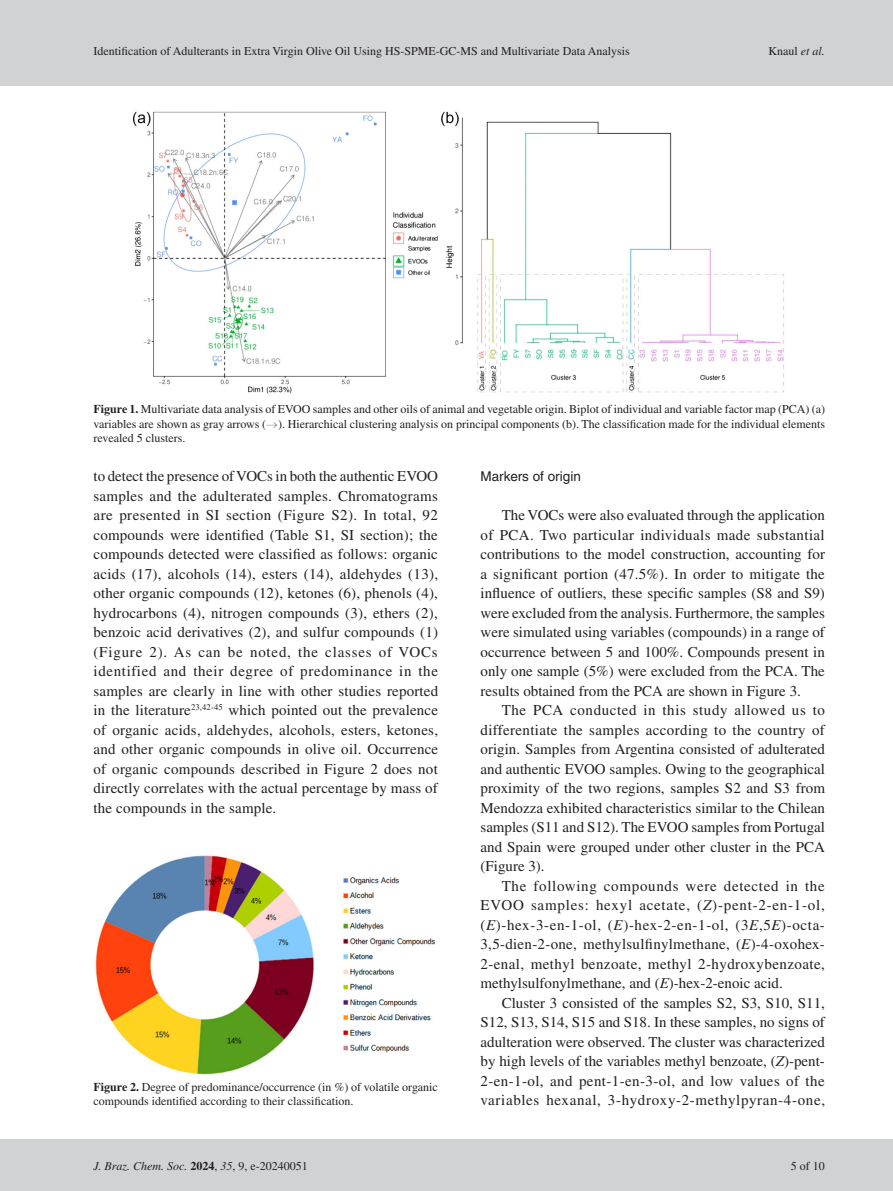
<style>
.page{position:relative;width:893px;height:1191px;background:#fff}
.page>*{position:absolute;margin:0;border:0;box-sizing:border-box;transform-origin:0 0}
.t1{font:15px/19.5px "Times LT Std";color:#231f20;text-align:justify}
.Sub-sessão{font:13.5px "Helvetica LT Std";color:#231f20}
.Figura{font:12px/14.4px "Times LT Std";color:#231f20;text-align:justify}
.t2{font:italic 12px "Times LT Std";color:#231f20}
.s1{font-style:italic}
.s2{font-weight:700}
.s3{color:#999}
.s4{font-weight:700;font-style:normal}
.s5{font-style:normal}
</style>
<div class="page">
<div style="left:0;top:0;width:893px;height:86px;background:#d1d2d4"></div>
<div style="left:0;top:1139px;width:893px;height:52px;background:#d1d2d4"></div>
<img style="left:132px;top:111px;width:652px;height:283px">
<img style="left:95px;top:855px;width:341px;height:220px">
<p class="Figura" style="left:94px;top:44px;width:538px">Identification of Adulterants in Extra Virgin Olive Oil Using HS-SPME-GC-MS and Multivariate Data Analysis</p>
<p class="Figura" style="left:769px;top:44px;width:58px">Knaul <span class="s1">et al.</span></p>
<p class="Figura" style="left:94px;top:402px;width:733px"><span class="s2">Figure 1.</span> Multivariate data analysis of EVOO samples and other oils of animal and vegetable origin. Biplot of individual and variable factor map (PCA) (a) variables are shown as gray arrows (<span class="s3">→</span>). Hierarchical clustering analysis on principal components (b). The classification made for the individual elements revealed 5 clusters.</p>
<p class="t1" style="left:94px;top:466px;width:346px">to detect the presence of VOCs in both the authentic EVOO samples and the adulterated samples. Chromatograms are presented in SI section (Figure S2). In total, 92 compounds were identified (Table S1, SI section); the compounds detected were classified as follows: organic acids (17), alcohols (14), esters (14), aldehydes (13), other organic compounds (12), ketones (6), phenols (4), hydrocarbons (4), nitrogen compounds (3), ethers (2), benzoic acid derivatives (2), and sulfur compounds (1) (Figure 2). As can be noted, the classes of VOCs identified and their degree of predominance in the samples are clearly in line with other studies reported in the literature<sup>23,42-45</sup> which pointed out the prevalence of organic acids, aldehydes, alcohols, esters, ketones, and other organic compounds in olive oil. Occurrence of organic compounds described in Figure 2 does not directly correlates with the actual percentage by mass of the compounds in the sample.</p>
<p class="Sub-sessão" style="left:480px;top:468px;width:102px">Markers of origin</p>
<p class="t1" style="left:480px;top:505px;width:346px;text-indent:21px">The VOCs were also evaluated through the application of PCA. Two particular individuals made substantial contributions to the model construction, accounting for a significant portion (47.5%). In order to mitigate the influence of outliers, these specific samples (S8 and S9) were excluded from the analysis. Furthermore, the samples were simulated using variables (compounds) in a range of occurrence between 5 and 100%. Compounds present in only one sample (5%) were excluded from the PCA. The results obtained from the PCA are shown in Figure 3.</p>
<p class="t1" style="left:480px;top:700px;width:346px;text-indent:21px">The PCA conducted in this study allowed us to differentiate the samples according to the country of origin. Samples from Argentina consisted of adulterated and authentic EVOO samples. Owing to the geographical proximity of the two regions, samples S2 and S3 from Mendozza exhibited characteristics similar to the Chilean samples (S11 and S12). The EVOO samples from Portugal and Spain were grouped under other cluster in the PCA (Figure 3).</p>
<p class="t1" style="left:480px;top:876px;width:346px;text-indent:21px">The following compounds were detected in the EVOO samples: hexyl acetate, (<span class="s1">Z</span>)-pent-2-en-1-ol, (<span class="s1">E</span>)-hex-3-en-1-ol, (<span class="s1">E</span>)-hex-2-en-1-ol, (3<span class="s1">E</span>,5<span class="s1">E</span>)-octa-3,5-dien-2-one, methylsulfinylmethane, (<span class="s1">E</span>)-4-oxohex-2-enal, methyl benzoate, methyl 2-hydroxybenzoate, methylsulfonylmethane, and (<span class="s1">E</span>)-hex-2-enoic acid.</p>
<p class="t1" style="left:480px;top:993px;width:346px;text-indent:21px">Cluster 3 consisted of the samples S2, S3, S10, S11, S12, S13, S14, S15 and S18. In these samples, no signs of adulteration were observed. The cluster was characterized by high levels of the variables methyl benzoate, (<span class="s1">Z</span>)‑pent-2‑en-1-ol, and pent-1-en-3-ol, and low values of the variables hexanal, 3-hydroxy-2-methylpyran-4-one,</p>
<p class="Figura" style="left:94px;top:1079px;width:346px"><span class="s2">Figure 2.</span> Degree of predominance/occurrence (in %) of volatile organic compounds identified according to their classification.</p>
<p class="t2" style="left:94px;top:1159px;width:216px">J. Braz. Chem. Soc. <span class="s4">2024</span><span class="s5">,</span> 35<span class="s5">, 9, e-20240051</span></p>
<p class="Figura" style="left:791px;top:1159px;width:35px">5 of 10</p>
</div>
